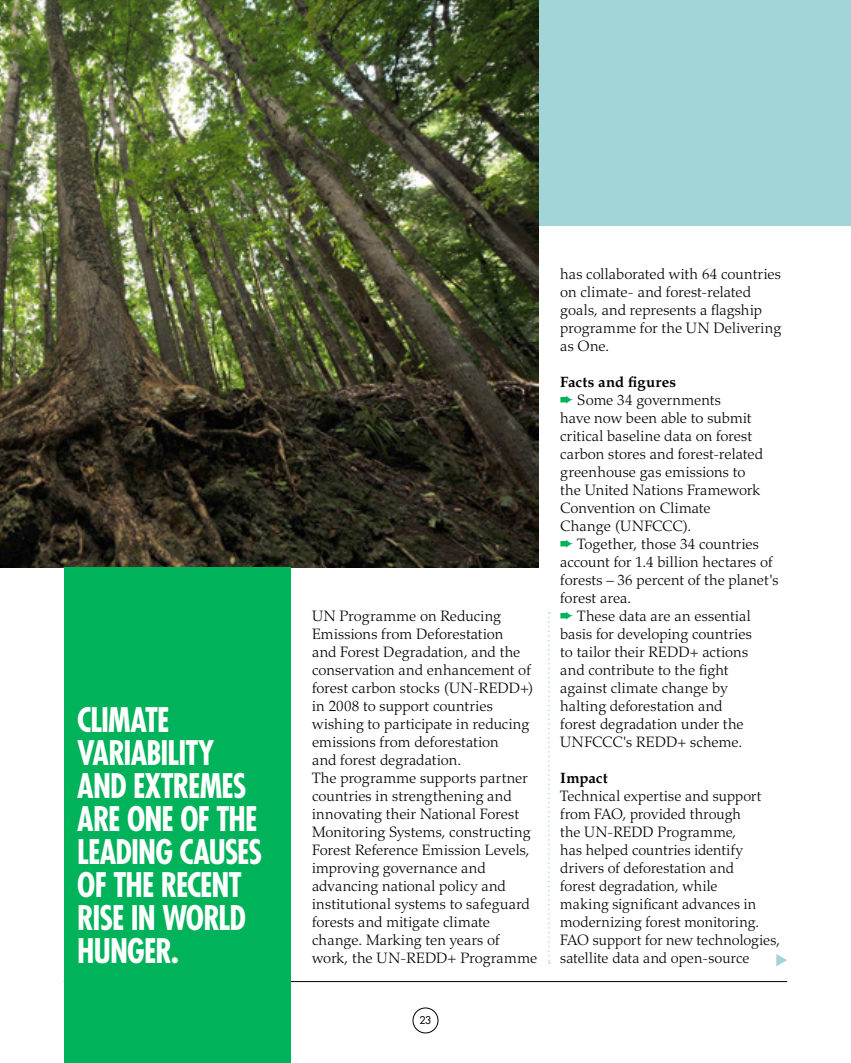
<style>
.page{position:relative;width:851px;height:1063px;background:#fff}
.page>*{position:absolute;margin:0;border:0;box-sizing:border-box;transform-origin:0 0}
.t1{font:700 condensed 33px/33px "Futura Std";letter-spacing:-.03em;color:#fff;scale:.95 1}
.t2{font:300 15px/18px "Palatino LT Std";letter-spacing:.005em;color:#000}
.t3{font:700 15px "Palatino LT Std";letter-spacing:-.005em;color:#000}
.t4{font:10.5px "Futura Std";color:#000}
.s1{font-weight:700}
.s2{color:#00b259}
</style>
<div class="page">
<div style="left:412px;top:1008px;width:26px;height:25px;border:1px solid #000;border-radius:50%"></div>
<hr style="left:64px;top:981px;width:723px;height:1px;background:#000">
<div style="left:0;top:0;width:850px;height:225px;background:#a2d5d8"></div>
<img style="left:0;top:0;width:539px;height:567px">
<div style="left:64px;top:567px;width:227px;height:496px;background:#00b259"></div>
<svg style="left:548px;top:612px;width:1px;height:351px"></svg>
<svg style="left:776px;top:954px;width:11px;height:12px"></svg>
<h1 class="t1" style="left:77px;top:704px;width:196px">CLIMATE<br>VARIABILITY<br>AND EXTREMES<br>ARE ONE OF THE<br>LEADING CAUSES<br>OF THE RECENT<br>RISE IN WORLD<br>HUNGER.</h1>
<p class="t2" style="left:312px;top:607px;width:227px">UN Programme on Reducing<br>Emissions from Deforestation<br>and Forest Degradation, and the conservation and enhancement of forest carbon stocks (UN-REDD+) in 2008 to support countries wishing to participate in reducing emissions from deforestation<br>and forest degradation.<br>The programme supports partner countries in strengthening and innovating their National Forest<br>Monitoring Systems, constructing<br>Forest Reference Emission Levels, improving governance and advancing national policy and institutional systems to safeguard forests and mitigate climate change. Marking ten years of work, the UN-REDD+ Programme</p>
<p class="t4" style="left:419px;top:1014px;width:14px">23</p>
<p class="t2" style="left:560px;top:265px;width:222px">has collaborated with 64 countries on climate- and forest-related goals, and represents a flagship programme for the UN Delivering as One.</p>
<p class="t2" style="left:560px;top:373px;width:220px"><span class="s1">Facts and figures<br></span><span class="s2">➨</span> Some 34 governments<br>have now been able to submit critical baseline data on forest carbon stores and forest-related greenhouse gas emissions to<br>the United Nations Framework<br>Convention on Climate<br>Change (UNFCCC).<br><span class="s2">➨</span> Together, those 34 countries account for 1.4 billion hectares of forests – 36 percent of the planet's forest area.<br><span class="s2">➨</span> These data are an essential basis for developing countries<br>to tailor their REDD+ actions<br>and contribute to the fight against climate change by<br>halting deforestation and<br>forest degradation under the<br>UNFCCC's REDD+ scheme.</p>
<p class="t3" style="left:560px;top:769px;width:49px">Impact</p>
<p class="t2" style="left:560px;top:787px;width:221px">Technical expertise and support from FAO, provided through<br>the UN-REDD Programme,<br>has helped countries identify drivers of deforestation and<br>forest degradation, while<br>making significant advances in modernizing forest monitoring.<br>FAO support for new technologies, satellite data and open-source</p>
</div>
